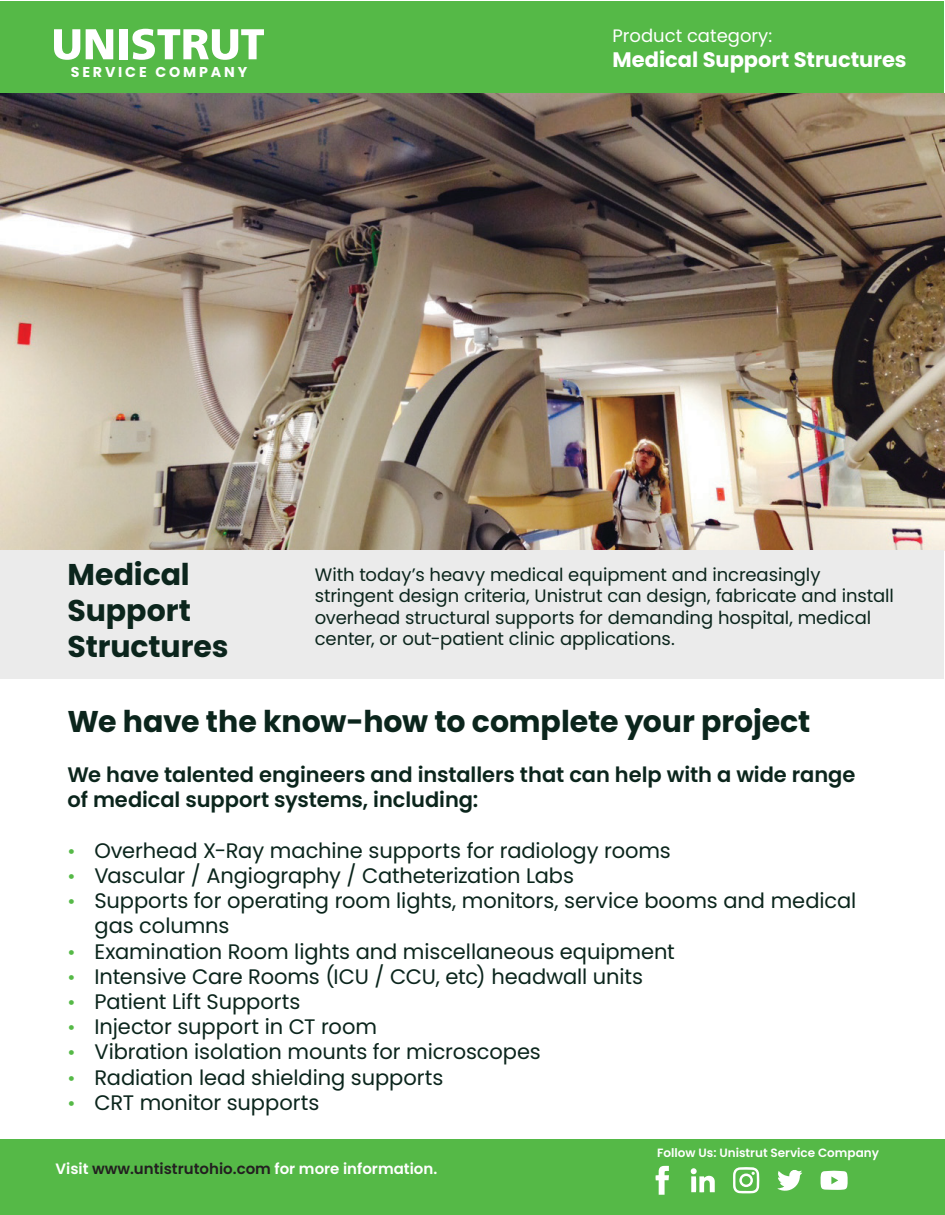
<style>
.page{position:relative;width:945px;height:1215px;background:#fff}
.page>*{position:absolute;margin:0;border:0;box-sizing:border-box;transform-origin:0 0}
.t1{font:700 30px/36px "Poppins";letter-spacing:-.005em;color:#0b251c}
.t2{font:21px/25.2px "Poppins";letter-spacing:-.005em;color:#0b251c}
.t3{font:600 21px/25.2px "Poppins";letter-spacing:-.005em;color:#0b251c}
.t4{font:700 21px "Poppins";color:#fff}
.t5{font:18px/21.6px "Poppins";letter-spacing:-.005em;color:#0b251c}
.t6{font:18px "Poppins";color:#fff}
.t7{font:600 15px "Poppins";color:#fff}
.t8{font:700 14.25px "Poppins";letter-spacing:.2em;color:#fff}
.t9{font:600 12px "Poppins";color:#fff}
.s1{font-size:19.5px;color:#55b947}
.s2{color:#231f20}
</style>
<div class="page">
<div style="left:1px;top:1px;width:943px;height:92px;background:#55b947"></div>
<div style="left:0;top:1139px;width:944px;height:76px;background:#55b947"></div>
<svg style="left:820px;top:1171px;width:28px;height:19px"></svg>
<svg style="left:777px;top:1170px;width:25px;height:21px"></svg>
<svg style="left:655px;top:1166px;width:14px;height:29px"></svg>
<svg style="left:691px;top:1168px;width:24px;height:24px"></svg>
<svg style="left:733px;top:1167px;width:26px;height:27px"></svg>
<svg style="left:54px;top:29px;width:26px;height:31px"></svg>
<svg style="left:86px;top:29px;width:27px;height:30px"></svg>
<div style="left:119px;top:29px;width:8px;height:30px;background:#fff"></div>
<svg style="left:132px;top:29px;width:132px;height:31px"></svg>
<img style="left:0;top:93px;width:945px;height:458px">
<div style="left:1px;top:551px;width:943px;height:128px;background:#ebebeb"></div>
<p class="t8" style="left:71px;top:63px;width:178px">SERVICE COMPANY</p>
<p class="t6" style="left:612px;top:25px;width:161px">Product category:</p>
<p class="t4" style="left:612px;top:48px;width:296px">Medical Support Structures</p>
<p class="t1" style="left:68px;top:557px;width:162px">Medical<br>Support<br>Structures</p>
<p class="t5" style="left:315px;top:564px;width:581px">With today’s heavy medical equipment and increasingly stringent design criteria, Unistrut can design, fabricate and install overhead structural supports for demanding hospital, medical center, or out-patient clinic applications.</p>
<p class="t1" style="left:68px;top:704px;width:744px">We have the know-how to complete your project</p>
<p class="t3" style="left:68px;top:762px;width:790px">We have talented engineers and installers that can help with a wide range of medical support systems, including:</p>
<p class="t2" style="left:68px;top:838px;width:605px"><span class="s1">•</span> Overhead X-Ray machine supports for radiology rooms</p>
<p class="t2" style="left:68px;top:863px;width:508px"><span class="s1">•</span> Vascular / Angiography / Catheterization Labs</p>
<p class="t2" style="left:94px;top:888px;width:763px;text-indent:-27px"><span class="s1">•</span> Supports for operating room lights, monitors, service booms and medical gas columns</p>
<p class="t2" style="left:68px;top:939px;width:609px"><span class="s1">•</span> Examination Room lights and miscellaneous equipment</p>
<p class="t2" style="left:68px;top:964px;width:577px"><span class="s1">•</span> Intensive Care Rooms (ICU / CCU, etc) headwall units</p>
<p class="t2" style="left:68px;top:989px;width:234px"><span class="s1">•</span> Patient Lift Supports</p>
<p class="t2" style="left:68px;top:1014px;width:311px"><span class="s1">•</span> Injector support in CT room</p>
<p class="t2" style="left:68px;top:1040px;width:475px"><span class="s1">•</span> Vibration isolation mounts for microscopes</p>
<p class="t2" style="left:68px;top:1065px;width:377px"><span class="s1">•</span> Radiation lead shielding supports</p>
<p class="t2" style="left:68px;top:1090px;width:253px"><span class="s1">•</span> CRT monitor supports</p>
<p class="t7" style="left:56px;top:1160px;width:383px">Visit <span class="s2">www.untistrutohio.com</span> for more information.</p>
<p class="t9" style="left:657px;top:1146px;width:223px">Follow Us: Unistrut Service Company</p>
</div>
